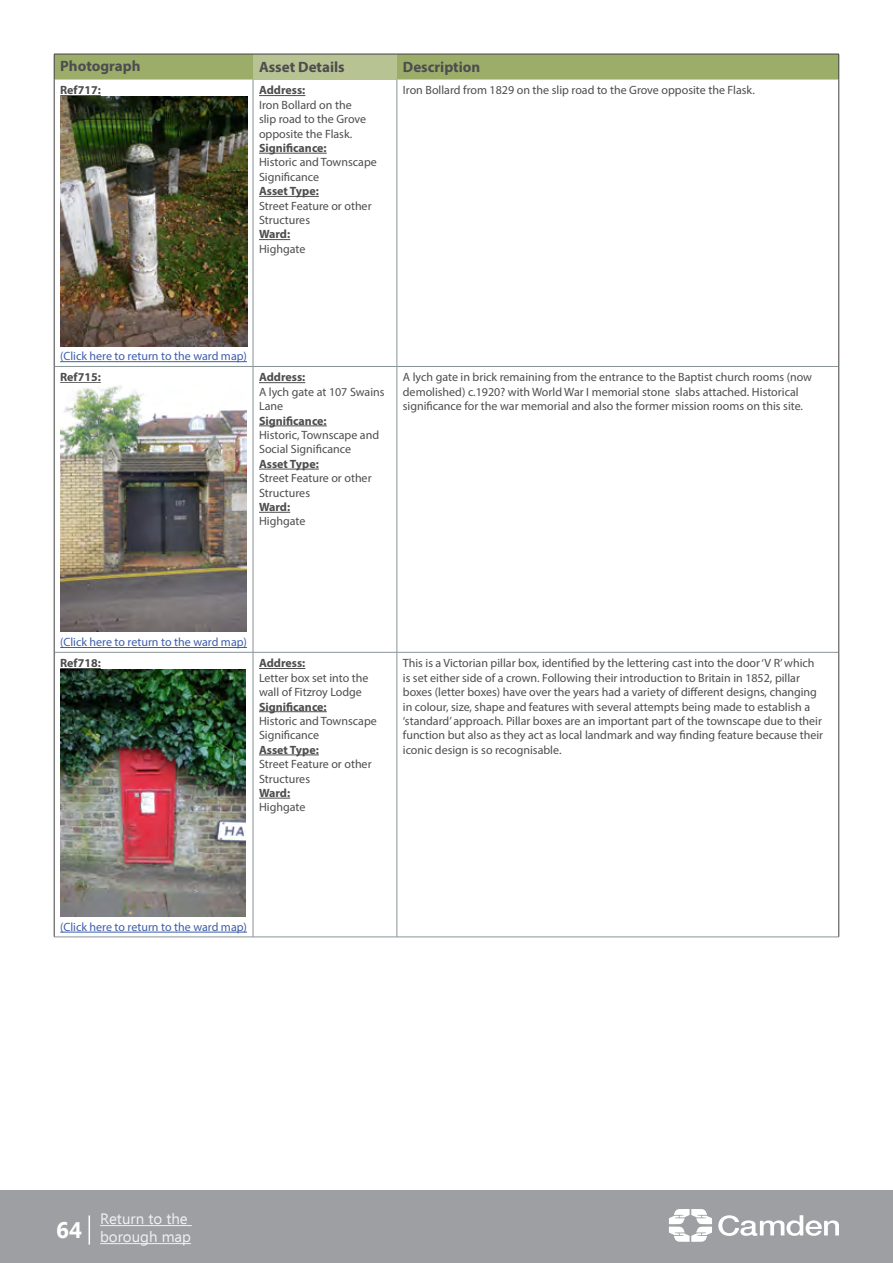
<style>
.page{position:relative;width:893px;height:1263px;background:#fff}
.page>*{position:absolute;margin:0;border:0;box-sizing:border-box;transform-origin:0 0}
.t1{font:700 22.5px "Ebrima";color:#fff}
.t2{font:700 15px "Myriad Pro";color:#4d4d4f}
.t3{font:15px/18px "Ebrima";color:#f1f1f2}
.t4{font:12px/14.4px "Myriad Pro";color:#4d4d4f}
.t5{font:700 12px "Myriad Pro";color:#4d4d4f}
.t6{font:12px "Myriad Pro";color:#3e5eab}
</style>
<div class="page">
<div style="left:0;top:1191px;width:893px;height:72px;background:#9d9fa2"></div>
<svg style="left:718px;top:1215px;width:121px;height:21px"></svg>
<svg style="left:669px;top:1209px;width:43px;height:33px"></svg>
<hr style="left:100px;top:1225px;width:92px;height:1px;background:#f1f1f2">
<hr style="left:100px;top:1243px;width:91px;height:1px;background:#f1f1f2">
<svg style="left:89px;top:1215px;width:1px;height:29px"></svg>
<hr style="left:253px;top:80px;width:1px;height:286px;background:#879496">
<hr style="left:397px;top:80px;width:1px;height:286px;background:#879496">
<hr style="left:54px;top:366px;width:199px;height:1px;background:#879496">
<hr style="left:253px;top:366px;width:144px;height:1px;background:#879496">
<hr style="left:253px;top:367px;width:1px;height:285px;background:#879496">
<hr style="left:397px;top:366px;width:442px;height:1px;background:#879496">
<hr style="left:397px;top:367px;width:1px;height:285px;background:#879496">
<hr style="left:54px;top:652px;width:199px;height:1px;background:#879496">
<hr style="left:253px;top:652px;width:144px;height:1px;background:#879496">
<hr style="left:253px;top:652px;width:1px;height:285px;background:#879496">
<hr style="left:397px;top:652px;width:442px;height:1px;background:#879496">
<hr style="left:397px;top:652px;width:1px;height:285px;background:#879496">
<hr style="left:54px;top:937px;width:199px;height:1px;background:#879496">
<hr style="left:253px;top:937px;width:144px;height:1px;background:#879496">
<hr style="left:397px;top:937px;width:442px;height:1px;background:#879496">
<hr style="left:54px;top:80px;width:1px;height:286px;background:#414042">
<hr style="left:838px;top:80px;width:1px;height:286px;background:#414042">
<hr style="left:54px;top:366px;width:1px;height:286px;background:#414042">
<hr style="left:838px;top:366px;width:1px;height:286px;background:#414042">
<hr style="left:54px;top:652px;width:1px;height:285px;background:#414042">
<hr style="left:838px;top:652px;width:1px;height:285px;background:#414042">
<svg style="left:54px;top:54px;width:785px;height:26px;background:#9faf71"></svg>
<hr style="left:60px;top:95px;width:41px;height:1px;background:#4d4d4f">
<hr style="left:60px;top:361px;width:187px;height:1px;background:#3e5eab">
<img style="left:60px;top:97px;width:187px;height:249px">
<hr style="left:259px;top:95px;width:46px;height:1px;background:#4d4d4f">
<hr style="left:259px;top:153px;width:68px;height:1px;background:#4d4d4f">
<hr style="left:259px;top:196px;width:60px;height:1px;background:#4d4d4f">
<hr style="left:259px;top:239px;width:31px;height:1px;background:#4d4d4f">
<hr style="left:60px;top:382px;width:41px;height:1px;background:#4d4d4f">
<hr style="left:60px;top:647px;width:187px;height:1px;background:#3e5eab">
<img style="left:60px;top:385px;width:186px;height:247px">
<hr style="left:259px;top:382px;width:46px;height:1px;background:#4d4d4f">
<hr style="left:259px;top:426px;width:68px;height:1px;background:#4d4d4f">
<hr style="left:259px;top:469px;width:60px;height:1px;background:#4d4d4f">
<hr style="left:259px;top:512px;width:31px;height:1px;background:#4d4d4f">
<hr style="left:60px;top:668px;width:41px;height:1px;background:#4d4d4f">
<hr style="left:60px;top:932px;width:187px;height:1px;background:#3e5eab">
<img style="left:60px;top:670px;width:185px;height:246px">
<hr style="left:259px;top:668px;width:46px;height:1px;background:#4d4d4f">
<hr style="left:259px;top:711px;width:68px;height:1px;background:#4d4d4f">
<hr style="left:259px;top:755px;width:60px;height:1px;background:#4d4d4f">
<hr style="left:259px;top:798px;width:31px;height:1px;background:#4d4d4f">
<p class="t2" style="left:60px;top:56px;width:82px">Photograph</p>
<p class="t2" style="left:259px;top:58px;width:87px">Asset Details</p>
<p class="t2" style="left:403px;top:58px;width:79px">Description</p>
<p class="t5" style="left:60px;top:83px;width:42px">Ref717:</p>
<p class="t4" style="left:403px;top:83px;width:353px">Iron Bollard from 1829 on the slip road to the Grove opposite the Flask.</p>
<p class="t5" style="left:259px;top:83px;width:48px">Address:</p>
<p class="t4" style="left:259px;top:97px;width:109px">Iron Bollard on the slip road to the Grove opposite the Flask.</p>
<p class="t5" style="left:259px;top:140px;width:69px">Significance:</p>
<p class="t4" style="left:259px;top:155px;width:119px">Historic and Townscape<br>Significance</p>
<p class="t5" style="left:259px;top:183px;width:61px">Asset Type:</p>
<p class="t4" style="left:259px;top:198px;width:114px">Street Feature or other<br>Structures</p>
<p class="t5" style="left:259px;top:227px;width:33px">Ward:</p>
<p class="t4" style="left:259px;top:241px;width:48px">Highgate</p>
<p class="t6" style="left:60px;top:349px;width:188px">(Click here to return to the ward map)</p>
<p class="t5" style="left:60px;top:370px;width:42px">Ref715:</p>
<p class="t5" style="left:259px;top:370px;width:48px">Address:</p>
<p class="t4" style="left:259px;top:384px;width:127px">A lych gate at 107 Swains<br>Lane</p>
<p class="t5" style="left:259px;top:413px;width:69px">Significance:</p>
<p class="t4" style="left:259px;top:428px;width:122px">Historic, Townscape and<br>Social Significance</p>
<p class="t5" style="left:259px;top:456px;width:61px">Asset Type:</p>
<p class="t4" style="left:259px;top:471px;width:114px">Street Feature or other<br>Structures</p>
<p class="t5" style="left:259px;top:499px;width:33px">Ward:</p>
<p class="t4" style="left:259px;top:514px;width:48px">Highgate</p>
<p class="t4" style="left:403px;top:370px;width:411px">A lych gate in brick remaining from the entrance to the Baptist church rooms (now demolished) c.1920? with World War I memorial stone slabs attached. Historical significance for the war memorial and also the former mission rooms on this site.</p>
<p class="t6" style="left:60px;top:635px;width:188px">(Click here to return to the ward map)</p>
<p class="t5" style="left:60px;top:655px;width:42px">Ref718:</p>
<p class="t5" style="left:259px;top:655px;width:48px">Address:</p>
<p class="t4" style="left:259px;top:670px;width:111px">Letter box set into the wall of Fitzroy Lodge</p>
<p class="t5" style="left:259px;top:699px;width:69px">Significance:</p>
<p class="t4" style="left:259px;top:713px;width:119px">Historic and Townscape<br>Significance</p>
<p class="t5" style="left:259px;top:742px;width:61px">Asset Type:</p>
<p class="t4" style="left:259px;top:757px;width:114px">Street Feature or other<br>Structures</p>
<p class="t5" style="left:259px;top:785px;width:33px">Ward:</p>
<p class="t4" style="left:259px;top:800px;width:48px">Highgate</p>
<p class="t4" style="left:403px;top:656px;width:422px">This is a Victorian pillar box, identified by the lettering cast into the door ‘V R’ which is set either side of a crown. Following their introduction to Britain in 1852, pillar boxes (letter boxes) have over the years had a variety of different designs, changing in colour, size, shape and features with several attempts being made to establish a ‘standard’ approach. Pillar boxes are an important part of the townscape due to their function but also as they act as local landmark and way finding feature because their iconic design is so recognisable.</p>
<p class="t6" style="left:60px;top:919px;width:188px">(Click here to return to the ward map)</p>
<h1 class="t1" style="left:56px;top:1214px;width:27px">64</h1>
<p class="t3" style="left:100px;top:1211px;width:92px">Return to the borough map</p>
</div>
